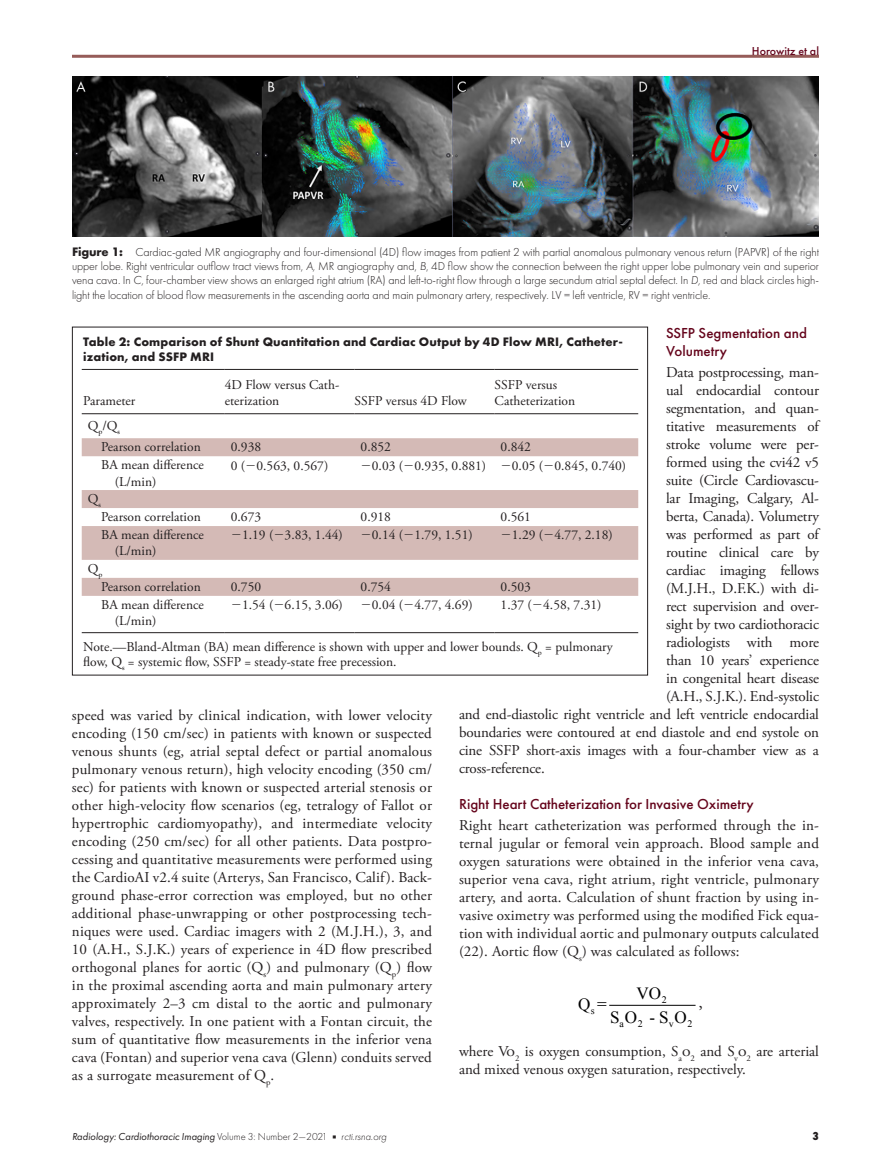
<style>
.page{position:relative;width:891px;height:1175px;background:#fff}
.page>*{position:absolute;margin:0;border:0;box-sizing:border-box;transform-origin:0 0}
.t1{font:18px "Adobe Garamond Pro";color:#231f20}
.t2{font:17.1px "Times New Roman";color:#000}
.t3{font:15px/18px "Adobe Garamond Pro";letter-spacing:-.01em;color:#231f20;text-align:justify}
.t4{font:500 15px/18px "Futura PT";color:#65051c}
.t5{font:13.5px/16.5px "Adobe Garamond Pro";color:#231f20}
.t6{font:700 12.75px/15px "Futura PT";letter-spacing:.01em;color:#231f20}
.t7{font:300 12px/14.4px "Futura PT";letter-spacing:-.01em;color:#231f20;text-align:justify}
.t8{font:500 12px "Futura PT";color:#65051c}
.t9{font:800 12px "Futura PT Cond";color:#231f20}
.t10{font:italic 10.5px "Futura PT";color:#231f20}
.t11{font:9.9px "Times New Roman";color:#000}
.s1{font-weight:700;font-size:12.75px}
.s2{font-style:italic}
.s3{font-family:"Universal Greekwith Math Pi"}
.s4{font-weight:300;font-style:normal}
.s5{font-family:"Universal Newswith Comm Pi";font-style:normal;font-size:6px}
.s6{font-weight:300}
</style>
<div class="page">
<hr style="left:72px;top:55px;width:747px;height:3px;background:#965c59">
<hr style="left:610px;top:1005px;width:85px;height:1px;background:#000">
<img style="left:72px;top:77px;width:747px;height:160px">
<svg style="left:82px;top:438px;width:556px;height:158px;fill:#d4bab6"></svg>
<hr style="left:82px;top:369px;width:143px;height:1px;background:#231f20">
<hr style="left:225px;top:369px;width:130px;height:1px;background:#231f20">
<hr style="left:355px;top:369px;width:140px;height:1px;background:#231f20">
<hr style="left:495px;top:369px;width:143px;height:1px;background:#231f20">
<hr style="left:82px;top:413px;width:143px;height:1px;background:#231f20">
<hr style="left:225px;top:413px;width:130px;height:1px;background:#231f20">
<hr style="left:355px;top:413px;width:140px;height:1px;background:#231f20">
<hr style="left:495px;top:413px;width:143px;height:1px;background:#231f20">
<hr style="left:82px;top:632px;width:143px;height:1px;background:#231f20">
<hr style="left:225px;top:632px;width:130px;height:1px;background:#231f20">
<hr style="left:355px;top:632px;width:140px;height:1px;background:#231f20">
<hr style="left:495px;top:632px;width:143px;height:1px;background:#231f20">
<p class="t8" style="left:752px;top:44px;width:69px">Horowitz et al</p>
<p class="t7" style="left:72px;top:244px;width:749px"><span class="s1">Figure 1:</span> Cardiac-gated MR angiography and four-dimensional (4D) flow images from patient 2 with partial anomalous pulmonary venous return (PAPVR) of the right upper lobe. Right ventricular outflow tract views from, <span class="s2">A,</span> MR angiography and, <span class="s2">B</span>, 4D flow show the connection between the right upper lobe pulmonary vein and superior vena cava. In <span class="s2">C,</span> four-chamber view shows an enlarged right atrium (RA) and left-to-right flow through a large secundum atrial septal defect. In <span class="s2">D,</span> red and black circles high&shy;light the location of blood flow measurements in the ascending aorta and main pulmonary artery, respectively. LV = left ventricle, RV = right ventricle.</p>
<p class="t6" style="left:83px;top:334px;width:541px">Table 2: Comparison of Shunt Quantitation and Cardiac Output by 4D Flow MRI, Catheter&shy;ization, and SSFP MRI</p>
<p class="t5" style="left:83px;top:393px;width:54px">Parameter</p>
<p class="t4" style="left:666px;top:324px;width:142px">SSFP Segmentation and<br>Volumetry</p>
<p class="t3" style="left:666px;top:364px;width:154px">Data postprocessing, man-</p>
<p class="t3" style="left:666px;top:382px;width:154px">ual endocardial contour</p>
<p class="t3" style="left:666px;top:400px;width:154px">segmentation, and quan-</p>
<p class="t3" style="left:666px;top:418px;width:155px">titative measurements of</p>
<p class="t3" style="left:666px;top:436px;width:154px">stroke volume were per-</p>
<p class="t3" style="left:666px;top:454px;width:155px">formed using the cvi42 v5</p>
<p class="t3" style="left:666px;top:472px;width:154px">suite (Circle Cardiovascu-</p>
<p class="t3" style="left:666px;top:490px;width:155px">lar Imaging, Calgary, Al-</p>
<p class="t3" style="left:666px;top:508px;width:155px">berta, Canada). Volumetry</p>
<p class="t3" style="left:666px;top:526px;width:155px">was performed as part of</p>
<p class="t3" style="left:666px;top:544px;width:154px">routine clinical care by</p>
<p class="t3" style="left:666px;top:562px;width:155px">cardiac imaging fellows</p>
<p class="t3" style="left:666px;top:580px;width:154px">(M.J.H., D.F.K.) with di-</p>
<p class="t3" style="left:666px;top:598px;width:154px">rect supervision and over-</p>
<p class="t3" style="left:666px;top:616px;width:155px">sight by two cardiothoracic</p>
<p class="t3" style="left:666px;top:634px;width:155px">radiologists with more</p>
<p class="t3" style="left:666px;top:652px;width:154px">than 10 years’ experience</p>
<p class="t3" style="left:666px;top:670px;width:155px">in congenital heart disease</p>
<p class="t3" style="left:666px;top:688px;width:155px">(A.H., S.J.K.). End-systolic</p>
<p class="t3" style="left:459px;top:706px;width:361px">and end-diastolic right ventricle and left ventricle endocardial</p>
<p class="t3" style="left:459px;top:724px;width:362px">boundaries were contoured at end diastole and end systole on</p>
<p class="t3" style="left:459px;top:742px;width:362px">cine SSFP short-axis images with a four-chamber view as a</p>
<p class="t3" style="left:459px;top:760px;width:87px">cross-reference.</p>
<p class="t4" style="left:459px;top:795px;width:296px">Right Heart Catheterization for Invasive Oximetry</p>
<p class="t3" style="left:459px;top:817px;width:362px">Right heart catheterization was performed through the in&shy;ternal jugular or femoral vein approach. Blood sample and oxygen saturations were obtained in the inferior vena cava, superior vena cava, right atrium, right ventricle, pulmonary artery, and aorta. Calculation of shunt fraction by using in&shy;vasive oximetry was performed using the modified Fick equa&shy;tion with individual aortic and pulmonary outputs calculated (22). Aortic flow (Q<sub>s</sub>) was calculated as follows:</p>
<p class="t11" style="left:662px;top:993px;width:6px">2</p>
<p class="t11" style="left:591px;top:1004px;width:5px">s</p>
<p class="t11" style="left:619px;top:1017px;width:6px">a</p>
<p class="t11" style="left:638px;top:1017px;width:6px">2</p>
<p class="t11" style="left:669px;top:1017px;width:6px">v</p>
<p class="t11" style="left:688px;top:1017px;width:6px">2</p>
<p class="t5" style="left:225px;top:377px;width:116px">4D Flow versus Cath&shy;eterization</p>
<p class="t5" style="left:495px;top:377px;width:82px">SSFP versus<br>Catheterization</p>
<p class="t5" style="left:355px;top:393px;width:114px">SSFP versus 4D Flow</p>
<p class="t5" style="left:101px;top:415px;width:101px;line-height:21.5px;text-indent:-13px">Q<sub>p</sub>/Q<sub>s<br></sub>Pearson correlation</p>
<p class="t5" style="left:231px;top:439px;width:32px">0.938</p>
<p class="t5" style="left:361px;top:439px;width:32px">0.852</p>
<p class="t5" style="left:501px;top:439px;width:32px">0.842</p>
<p class="t5" style="left:115px;top:457px;width:91px;text-indent:-14px">BA mean difference (L/min)</p>
<p class="t5" style="left:231px;top:457px;width:99px">0 (<span class="s3">2</span>0.563, 0.567)</p>
<p class="t5" style="left:361px;top:457px;width:267px"><span class="s3">2</span>0.03 (<span class="s3">2</span>0.935, 0.881) <span class="s3">2</span>0.05 (<span class="s3">2</span>0.845, 0.740)</p>
<p class="t5" style="left:88px;top:491px;width:15px">Q<sub>s</sub></p>
<p class="t5" style="left:101px;top:509px;width:101px">Pearson correlation</p>
<p class="t5" style="left:231px;top:509px;width:32px">0.673</p>
<p class="t5" style="left:361px;top:509px;width:32px">0.918</p>
<p class="t5" style="left:501px;top:509px;width:32px">0.561</p>
<p class="t5" style="left:115px;top:527px;width:91px;text-indent:-14px">BA mean difference (L/min)</p>
<p class="t5" style="left:231px;top:527px;width:114px"><span class="s3">2</span>1.19 (<span class="s3">2</span>3.83, 1.44)</p>
<p class="t5" style="left:361px;top:527px;width:114px"><span class="s3">2</span>0.14 (<span class="s3">2</span>1.79, 1.51)</p>
<p class="t5" style="left:501px;top:527px;width:114px"><span class="s3">2</span>1.29 (<span class="s3">2</span>4.77, 2.18)</p>
<p class="t5" style="left:101px;top:560px;width:101px;line-height:18px;text-indent:-14px">Q<sub>p<br></sub>Pearson correlation</p>
<p class="t5" style="left:231px;top:578px;width:32px">0.750</p>
<p class="t5" style="left:361px;top:578px;width:32px">0.754</p>
<p class="t5" style="left:501px;top:578px;width:32px">0.503</p>
<p class="t5" style="left:115px;top:596px;width:91px;text-indent:-14px">BA mean difference (L/min)</p>
<p class="t5" style="left:231px;top:597px;width:114px"><span class="s3">2</span>1.54 (<span class="s3">2</span>6.15, 3.06)</p>
<p class="t5" style="left:361px;top:597px;width:114px"><span class="s3">2</span>0.04 (<span class="s3">2</span>4.77, 4.69)</p>
<p class="t5" style="left:501px;top:597px;width:102px">1.37 (<span class="s3">2</span>4.58, 7.31)</p>
<p class="t5" style="left:83px;top:639px;width:531px;line-height:15px">Note.—Bland-Altman (BA) mean difference is shown with upper and lower bounds. Q<sub>p</sub> = pulmonary flow, Q<sub>s</sub> = systemic flow, SSFP = steady-state free precession.</p>
<p class="t3" style="left:72px;top:707px;width:362px">speed was varied by clinical indication, with lower velocity encoding (150 cm/sec) in patients with known or suspected venous shunts (eg, atrial septal defect or partial anomalous pulmonary venous return), high velocity encoding (350 cm/ sec) for patients with known or suspected arterial stenosis or other high-velocity flow scenarios (eg, tetralogy of Fallot or hypertrophic cardiomyopathy), and intermediate velocity encoding (250 cm/sec) for all other patients. Data postpro&shy;cessing and quantitative measurements were performed using the CardioAI v2.4 suite (Arterys, San Francisco, Calif). Back&shy;ground phase-error correction was employed, but no other additional phase-unwrapping or other postprocessing tech&shy;niques were used. Cardiac imagers with 2 (M.J.H.), 3, and 10 (A.H., S.J.K.) years of experience in 4D flow prescribed orthogonal planes for aortic (Q<sub>s</sub>) and pulmonary (Q<sub>p</sub>) flow in the proximal ascending aorta and main pulmonary artery approximately 2–3 cm distal to the aortic and pulmonary valves, respectively. In one patient with a Fontan circuit, the sum of quantitative flow measurements in the inferior vena cava (Fontan) and superior vena cava (Glenn) conduits served as a surrogate measurement of Q<sub>p</sub>.</p>
<p class="t2" style="left:637px;top:981px;width:26px">VO</p>
<p class="t2" style="left:578px;top:992px;width:30px">Q =</p>
<p class="t1" style="left:698px;top:992px;width:6px">,</p>
<p class="t3" style="left:459px;top:1043px;width:361px">where Vo<sub>2</sub> is oxygen consumption, S<sub>a</sub>o<sub>2</sub> and S<sub>v</sub>o<sub>2</sub> are arterial and mixed venous oxygen saturation, respectively.</p>
<p class="t2" style="left:610px;top:1005px;width:78px">SO - SO</p>
<p class="t10" style="left:72px;top:1130px;width:316px">Radiology: Cardiothoracic Imaging <span class="s4">Volume 3: Number 2—2021</span> <span class="s5">n</span> <span class="s6">rcti.rsna.org</span></p>
<p class="t9" style="left:813px;top:1128px;width:8px">3</p>
</div>
